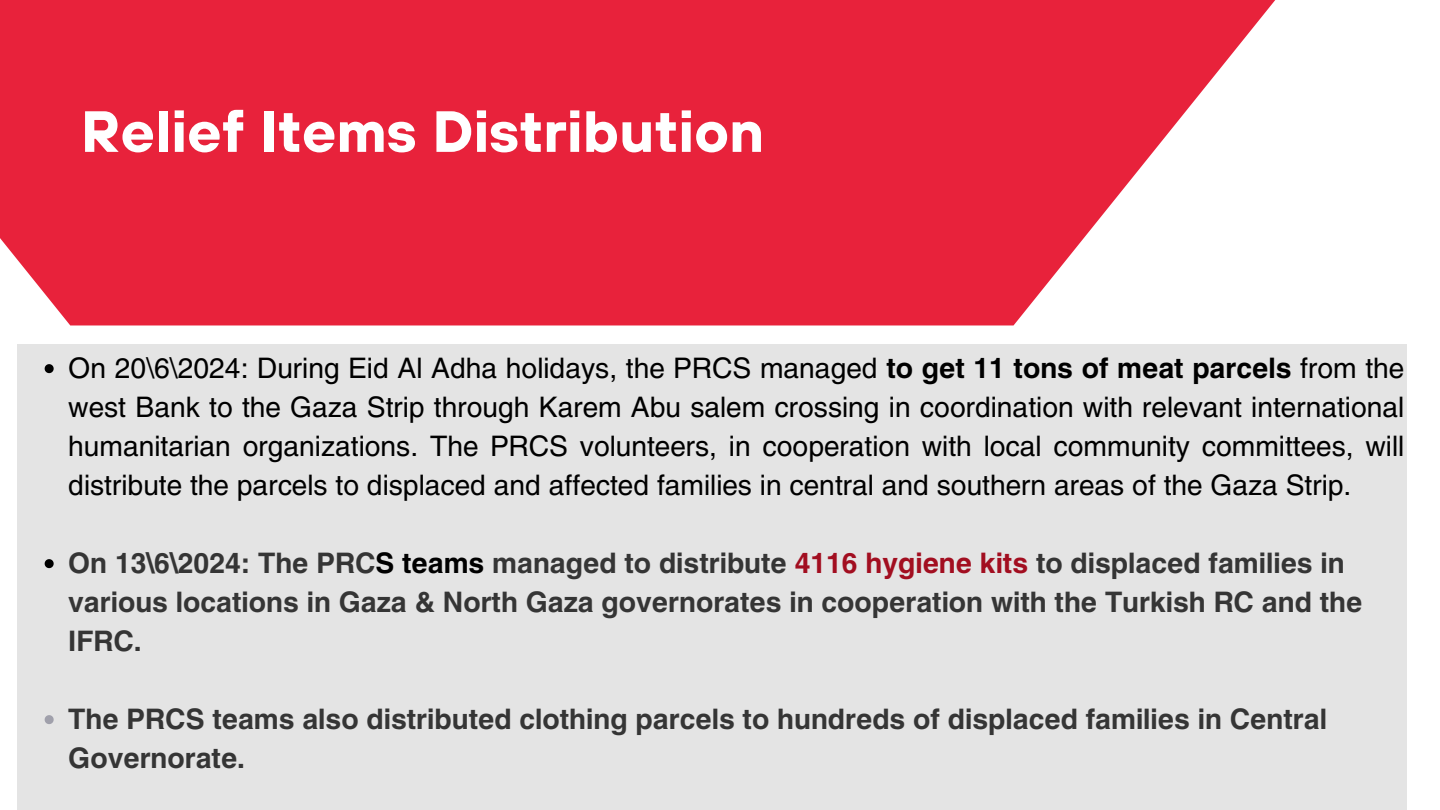
<style>
.page{position:relative;width:1440px;height:810px;background:#fff}
.page>*{position:absolute;margin:0;border:0;box-sizing:border-box;transform-origin:0 0}
.t1{font:700 58px "TT Hoves";color:#fff}
.t2{font:28px/39px "Helios";color:#000;text-align:justify}
.t3{font:700 28px/39px "Helios";color:#353535}
.s1{font-weight:700}
.s2{color:#000}
.s3{color:#a20e20}
</style>
<div class="page">
<svg style="left:0;top:0;width:1276px;height:325px;background:#ea3a50"></svg>
<div style="left:18px;top:345px;width:1389px;height:465px;background:#e4e4e4"></div>
<svg style="left:45px;top:364px;width:9px;height:9px"></svg>
<svg style="left:45px;top:559px;width:9px;height:9px"></svg>
<svg style="left:45px;top:715px;width:9px;height:9px"></svg>
<p class="t1" style="left:81px;top:94px;width:685px">Relief Items Distribution</p>
<h1 class="t2" style="left:68px;top:347px;width:1338px">On 20\6\2024: During Eid Al Adha holidays, the PRCS managed <span class="s1">to get 11 tons of meat parcels</span> from the west Bank to the Gaza Strip through Karem Abu salem crossing in coordination with relevant international humanitarian organizations. The PRCS volunteers, in cooperation with local community committees, will distribute the parcels to displaced and affected families in central and southern areas of the Gaza Strip.</h1>
<p class="t3" style="left:68px;top:543px;width:1296px">On 13\6\2024: The PRC<span class="s2">S teams</span> managed to distribute <span class="s3">4116 hygiene kits</span> to displaced families in various locations in Gaza &amp; North Gaza governorates in cooperation with the Turkish RC and the<br>IFRC.</p>
<p class="t3" style="left:68px;top:699px;width:1260px">The PRCS teams also distributed clothing parcels to hundreds of displaced families in Central<br>Governorate.</p>
</div>
